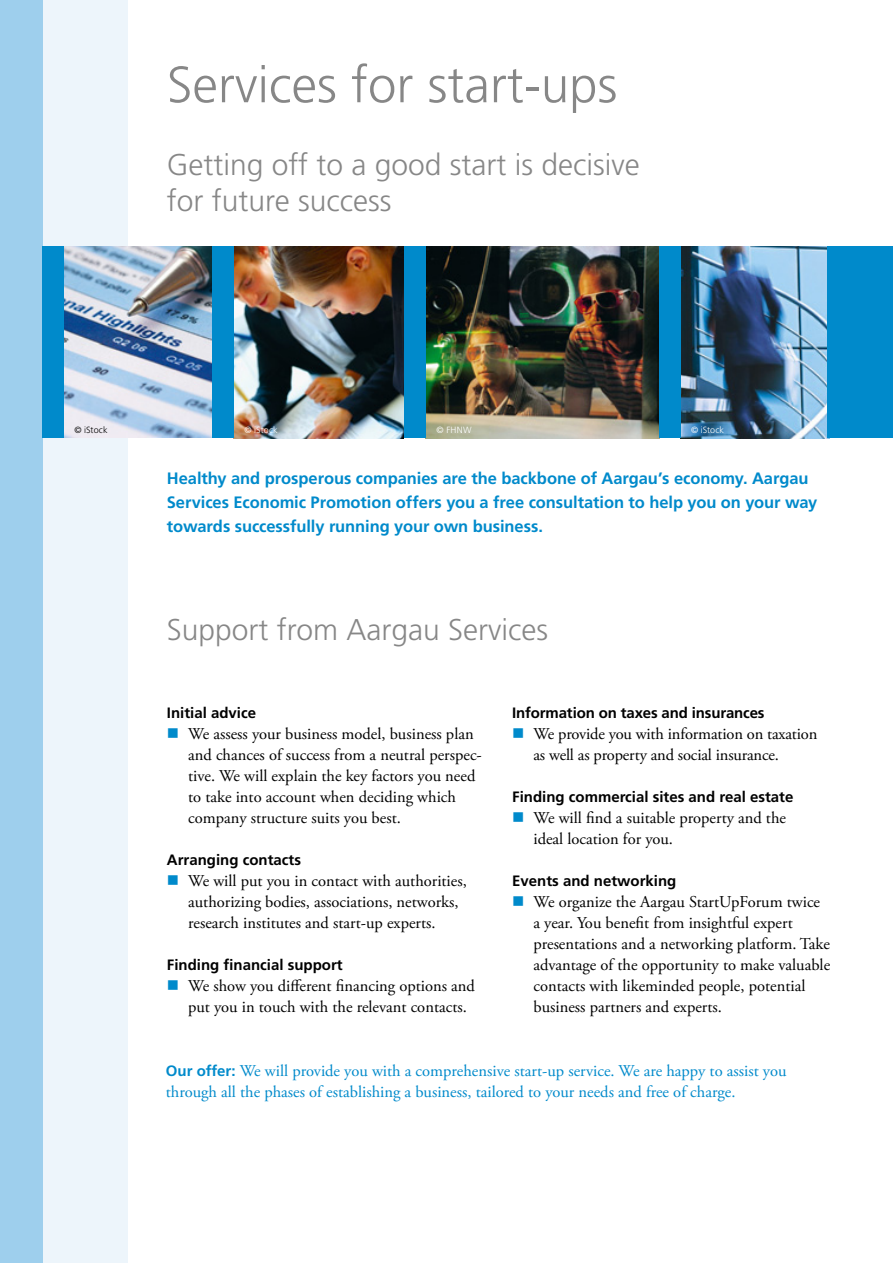
<style>
.page{position:relative;width:893px;height:1263px;background:#fff}
.page>*{position:absolute;margin:0;border:0;box-sizing:border-box;transform-origin:0 0}
.t1{font:300 51px "Frutiger LT Std";color:#878787}
.t2{font:300 30px/36px "Frutiger LT Std";color:#878787}
.t3{font:16.5px/21px "Adobe Garamond Pro";color:#000}
.t4{font:700 16.5px/24px "Frutiger LT Std";letter-spacing:-.005em;color:#008acb}
.t5{font:16.5px/21px "Adobe Garamond Pro";color:#008acb}
.t6{font:700 15px "Frutiger LT Std";color:#000}
.t7{font:300 9px "Frutiger LT Std";letter-spacing:.015em;color:#fff}
.t8{font:300 9px "Frutiger LT Std";letter-spacing:.005em;color:#000}
.s1{font-family:"Frutiger LT Std";font-weight:700;font-size:15px}
</style>
<div class="page">
<div style="left:43px;top:0;width:85px;height:1263px;background:#edf5fb"></div>
<img style="left:64px;top:247px;width:149px;height:190px">
<img style="left:234px;top:247px;width:170px;height:191px">
<img style="left:425px;top:247px;width:234px;height:191px">
<img style="left:680px;top:247px;width:148px;height:191px">
<div style="left:0;top:0;width:43px;height:1263px;background:#9ecfed"></div>
<div style="left:43px;top:247px;width:21px;height:191px;background:#008acb"></div>
<div style="left:213px;top:247px;width:21px;height:191px;background:#008acb"></div>
<div style="left:404px;top:247px;width:21px;height:191px;background:#008acb"></div>
<div style="left:659px;top:247px;width:21px;height:191px;background:#008acb"></div>
<div style="left:828px;top:247px;width:65px;height:191px;background:#008acb"></div>
<h1 class="t1" style="left:167px;top:64px;width:452px">Services for start-ups</h1>
<h2 class="t2" style="left:167px;top:149px;width:474px">Getting off to a good start is decisive for future success</h2>
<p class="t8" style="left:74px;top:426px;width:35px">© iStock</p>
<p class="t7" style="left:244px;top:426px;width:35px">© iStock</p>
<p class="t7" style="left:437px;top:426px;width:36px">© FHNW</p>
<p class="t7" style="left:691px;top:426px;width:35px">© iStock</p>
<p class="t4" style="left:167px;top:468px;width:652px">Healthy and prosperous companies are the backbone of Aargau’s economy. Aargau<br>Services Economic Promotion offers you a free consultation to help you on your way towards successfully running your own business.</p>
<h2 class="t2" style="left:167px;top:614px;width:383px">Support from Aargau Services</h2>
<p class="t6" style="left:167px;top:707px;width:91px">Initial advice</p>
<p class="t3" style="left:188px;top:725px;width:295px">We assess your business model, business plan and chances of success from a neutral perspec&shy;tive. We will explain the key factors you need to take into account when deciding which company structure suits you best.</p>
<p class="t6" style="left:167px;top:854px;width:136px">Arranging contacts</p>
<p class="t3" style="left:188px;top:872px;width:280px">We will put you in contact with authorities, authorizing bodies, associations, networks, research institutes and start-up experts.</p>
<p class="t6" style="left:167px;top:959px;width:177px">Finding financial support</p>
<p class="t3" style="left:188px;top:977px;width:288px">We show you different financing options and put you in touch with the relevant contacts.</p>
<p class="t6" style="left:512px;top:707px;width:254px">Information on taxes and insurances</p>
<p class="t3" style="left:533px;top:725px;width:286px">We provide you with information on taxation as well as property and social insurance.</p>
<p class="t6" style="left:512px;top:791px;width:283px">Finding commercial sites and real estate</p>
<p class="t3" style="left:533px;top:809px;width:254px">We will find a suitable property and the ideal location for you.</p>
<p class="t6" style="left:512px;top:875px;width:166px">Events and networking</p>
<p class="t3" style="left:533px;top:893px;width:298px">We organize the Aargau StartUpForum twice a year. You benefit from insightful expert presentations and a networking platform. Take advantage of the opportunity to make valuable contacts with likeminded people, potential business partners and experts.</p>
<p class="t5" style="left:166px;top:1062px;width:622px"><span class="s1">Our offer:</span> We will provide you with a comprehensive start-up service. We are happy to assist you through all the phases of establishing a business, tailored to your needs and free of charge.</p>
</div>
